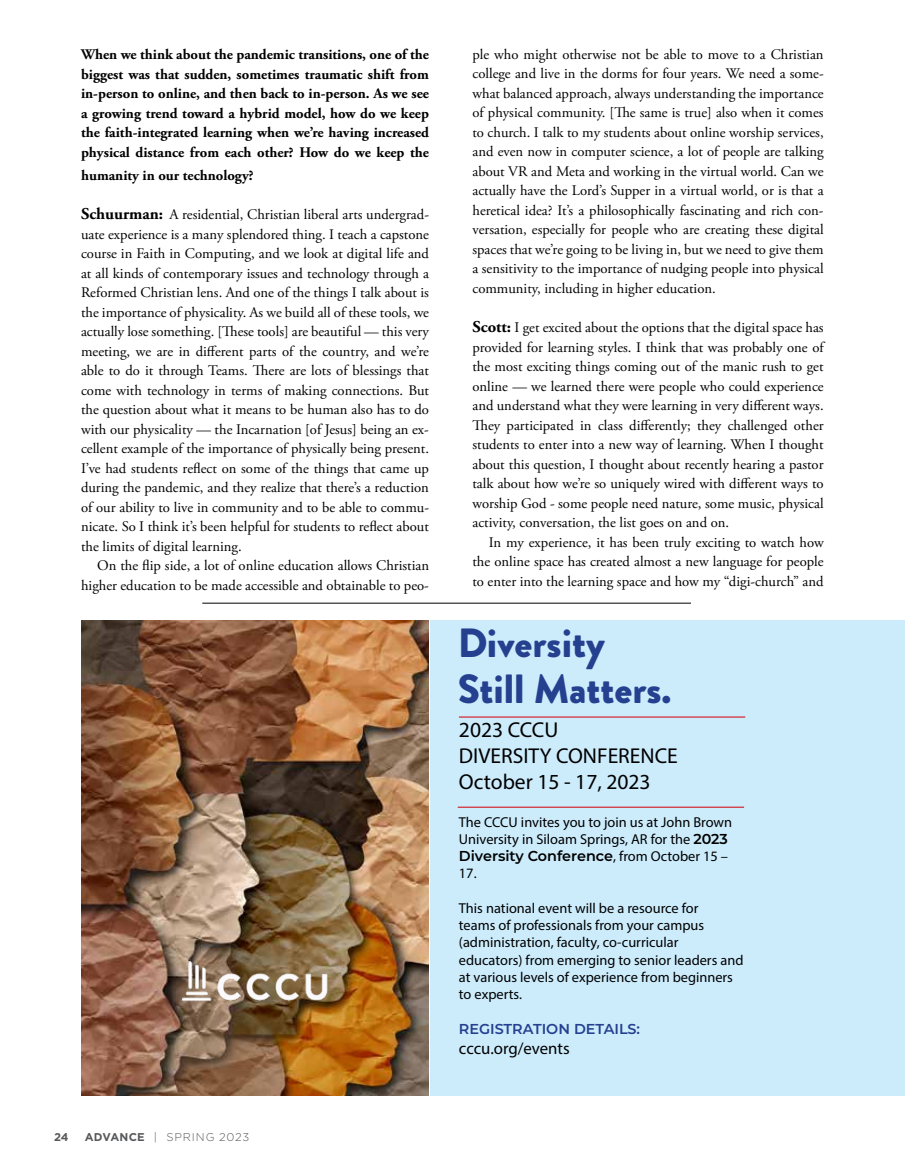
<style>
.page{position:relative;width:905px;height:1175px;background:#fff}
.page>*{position:absolute;margin:0;border:0;box-sizing:border-box;transform-origin:0 0}
.t1{font:900 40.65px/45.6px "Brandon Grotesque";color:#25408f}
.t2{font:21.6px/25.8px "Myriad Pro";color:#000}
.t3{font:16.8px "Myriad Pro";color:#000}
.t4{font:14.7px/19.5px "Adobe Garamond Pro";color:#000;text-align:justify}
.t5{font:700 14.7px/19.5px "Adobe Garamond Pro";color:#000;text-align:justify}
.t6{font:14.4px/17.2px "Myriad Pro";color:#000}
.t7{font:600 14.4px "Montserrat";color:#000}
.t8{font:600 14.4px "Montserrat";color:#25408f}
.t9{font:300 11.25px "Gotham";letter-spacing:.075em;color:#58595b}
.t10{font:700 11.25px "Gotham";color:#58595b}
.s1{font-weight:700;font-size:16.5px}
.s2{font-family:"Montserrat";font-weight:600}
.s3{font-family:"Myriad Pro";font-weight:400}
.s4{font-weight:700}
</style>
<div class="page">
<hr style="left:202px;top:603px;width:489px;height:1px;background:#000">
<img style="left:81px;top:621px;width:348px;height:474px">
<div style="left:430px;top:621px;width:474px;height:475px;background:#ccecfc"></div>
<hr style="left:457px;top:806px;width:287px;height:1px;background:#d2232a">
<hr style="left:459px;top:716px;width:286px;height:1px;background:#d2232a">
<img style="left:182px;top:962px;width:147px;height:44px">
<p class="t5" style="left:81px;top:45px;width:349px">When we think about the pandemic transitions, one of the biggest was that sudden, sometimes traumatic shift from in-person to online, and then back to in-person. As we see a growing trend toward a hybrid model, how do we keep the faith-integrated learning when we’re having increased physical distance from each other? How do we keep the</p>
<p class="t5" style="left:81px;top:166px;width:174px">humanity in our technology?</p>
<p class="t4" style="left:81px;top:205px;width:349px"><span class="s1">Schuurman:</span> A residential, Christian liberal arts undergrad&shy;uate experience is a many splendored thing. I teach a capstone course in Faith in Computing, and we look at digital life and at all kinds of contemporary issues and technology through a Reformed Christian lens. And one of the things I talk about is the importance of physicality. As we build all of these tools, we actually lose something. [These tools] are beautiful — this very meeting, we are in different parts of the country, and we’re able to do it through Teams. There are lots of blessings that come with technology in terms of making connections. But the question about what it means to be human also has to do with our physicality — the Incarnation [of Jesus] being an ex&shy;cellent example of the importance of physically being present.<br>I’ve had students reflect on some of the things that came up during the pandemic, and they realize that there’s a reduction of our ability to live in community and to be able to commu&shy;nicate. So I think it’s been helpful for students to reflect about the limits of digital learning.</p>
<p class="t4" style="left:81px;top:556px;width:349px;text-align:right">On the flip side, a lot of online education allows Christian higher education to be made accessible and obtainable to peo-</p>
<p class="t4" style="left:472px;top:45px;width:353px">ple who might otherwise not be able to move to a Christian college and live in the dorms for four years. We need a some&shy;what balanced approach, always understanding the importance of physical community. [The same is true] also when it comes to church. I talk to my students about online worship services, and even now in computer science, a lot of people are talking about VR and Meta and working in the virtual world. Can we actually have the Lord’s Supper in a virtual world, or is that a heretical idea? It’s a philosophically fascinating and rich con&shy;versation, especially for people who are creating these digital spaces that we’re going to be living in, but we need to give them a sensitivity to the importance of nudging people into physical community, including in higher education.</p>
<p class="t4" style="left:472px;top:318px;width:353px"><span class="s1">Scott:</span> I get excited about the options that the digital space has provided for learning styles. I think that was probably one of the most exciting things coming out of the manic rush to get online — we learned there were people who could experience and understand what they were learning in very different ways.<br>They participated in class differently; they challenged other students to enter into a new way of learning. When I thought about this question, I thought about recently hearing a pastor talk about how we’re so uniquely wired with different ways to worship God - some people need nature, some music, physical activity, conversation, the list goes on and on.</p>
<p class="t4" style="left:472px;top:533px;width:353px;text-indent:16px">In my experience, it has been truly exciting to watch how the online space has created almost a new language for people to enter into the learning space and how my “digi-church” and</p>
<h1 class="t1" style="left:457px;top:620px;width:215px">Diversity<br>Still Matters.</h1>
<h2 class="t2" style="left:459px;top:717px;width:220px">2023 CCCU<br>DIVERSITY CONFERENCE<br>October 15 - 17, 2023</h2>
<p class="t6" style="left:459px;top:813px;width:275px">The CCCU invites you to join us at John Brown<br>University in Siloam Springs, AR for the <span class="s2">2023</span></p>
<p class="t7" style="left:459px;top:845px;width:271px">Diversity Conference<span class="s3">, from October 15 –</span></p>
<p class="t6" style="left:459px;top:864px;width:19px">17.</p>
<p class="t6" style="left:459px;top:899px;width:286px">This national event will be a resource for<br>teams of professionals from your campus (administration, faculty, co-curricular educators) from emerging to senior leaders and at various levels of experience from beginners to experts.</p>
<p class="t8" style="left:459px;top:1018px;width:183px">REGISTRATION DETAILS:</p>
<p class="t3" style="left:459px;top:1037px;width:112px">cccu.org/events</p>
<p class="t10" style="left:54px;top:1129px;width:16px">24</p>
<p class="t9" style="left:85px;top:1130px;width:166px"><span class="s4">ADVANCE</span> | SPRING 2023</p>
</div>
